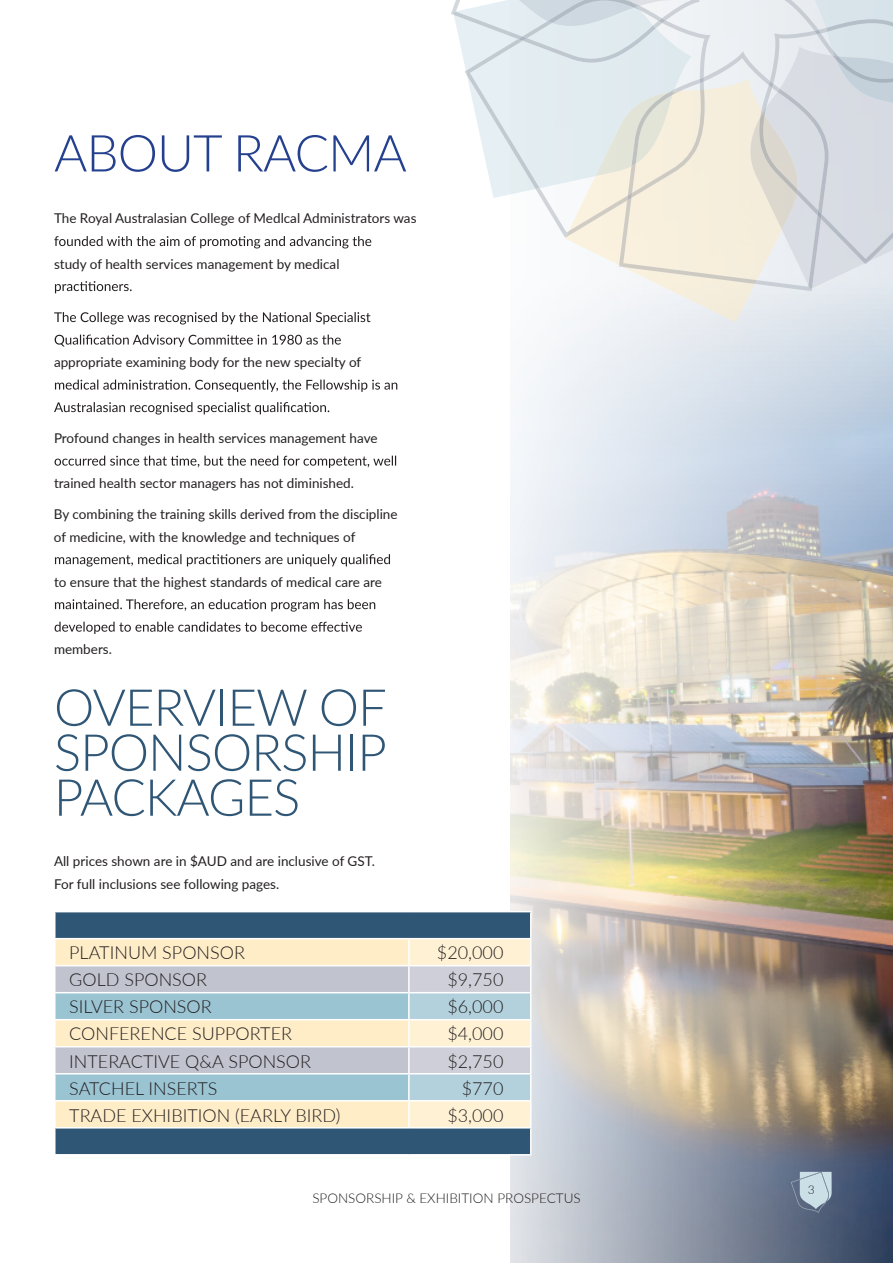
<style>
.page{position:relative;width:893px;height:1263px;background:#fff}
.page>*{position:absolute;margin:0;border:0;box-sizing:border-box;transform-origin:0 0}
.t1{font:300 51px/45px "Lato";letter-spacing:-.02em;color:#305676;text-align:justify}
.t2{font:300 51px "Lato";letter-spacing:-.02em;color:#25408f}
.t3{font:300 18px "Lato";color:#231f20}
.t4{font:13.5px/22.5px "Lato";color:#231f20}
.t5{font:300 13.5px "Lato";color:#231f20}
.t6{font:300 12px "Lato";color:#231f20}
</style>
<div class="page">
<img style="left:510px;top:322px;width:383px;height:941px">
<svg style="left:791px;top:1171px;width:41px;height:42px;background:#9aabba"></svg>
<svg style="left:54px;top:236px;width:317px;height:12px"></svg>
<svg style="left:55px;top:281px;width:77px;height:12px"></svg>
<svg style="left:54px;top:312px;width:316px;height:12px"></svg>
<svg style="left:55px;top:335px;width:286px;height:12px"></svg>
<svg style="left:55px;top:380px;width:342px;height:12px"></svg>
<svg style="left:54px;top:402px;width:275px;height:12px"></svg>
<svg style="left:55px;top:456px;width:341px;height:12px"></svg>
<svg style="left:55px;top:554px;width:335px;height:13px"></svg>
<svg style="left:55px;top:599px;width:320px;height:13px"></svg>
<svg style="left:55px;top:622px;width:307px;height:12px"></svg>
<hr style="left:409px;top:911px;width:122px;height:1px;background:#fff">
<svg style="left:55px;top:912px;width:476px;height:242px;background:#b5c0c1"></svg>
<hr style="left:409px;top:1154px;width:122px;height:1px;background:#fff">
<svg style="left:451px;top:0;width:442px;height:322px"></svg>
<h1 class="t2" style="left:54px;top:118px;width:354px">ABOUT RACMA</h1>
<p class="t4" style="left:54px;top:207px;width:364px">The Royal Australasian College of Medlcal Administrators was</p>
<p class="t4" style="left:54px;top:252px;width:287px">study of health services management by medical</p>
<p class="t4" style="left:54px;top:350px;width:309px">appropriate examining body for the new specialty of</p>
<p class="t4" style="left:54px;top:426px;width:325px">Profound changes in health services management have</p>
<p class="t4" style="left:54px;top:471px;width:301px">trained health sector managers has not diminished.</p>
<p class="t4" style="left:54px;top:502px;width:345px">By combining the training skills derived from the discipline of medicine, with the knowledge and techniques of</p>
<p class="t4" style="left:54px;top:570px;width:329px">to ensure that the highest standards of medical care are</p>
<p class="t4" style="left:54px;top:637px;width:59px">members.</p>
<h1 class="t1" style="left:54px;top:683px;width:334px">OVERVIEW OF SPONSORSHIP PACKAGES</h1>
<p class="t4" style="left:54px;top:849px;width:323px">All prices shown are in $AUD and are inclusive of GST.<br>For full inclusions see following pages.</p>
<h2 class="t3" style="left:69px;top:940px;width:177px">PLATINUM SPONSOR</h2>
<h2 class="t3" style="left:437px;top:940px;width:68px">$20,000</h2>
<h2 class="t3" style="left:69px;top:967px;width:139px">GOLD SPONSOR</h2>
<h2 class="t3" style="left:447px;top:967px;width:58px">$9,750</h2>
<h2 class="t3" style="left:69px;top:994px;width:144px">SILVER SPONSOR</h2>
<h2 class="t3" style="left:447px;top:994px;width:58px">$6,000</h2>
<h2 class="t3" style="left:69px;top:1021px;width:224px">CONFERENCE SUPPORTER</h2>
<h2 class="t3" style="left:447px;top:1021px;width:58px">$4,000</h2>
<h2 class="t3" style="left:69px;top:1048px;width:243px">INTERACTIVE Q&amp;A SPONSOR</h2>
<h2 class="t3" style="left:447px;top:1048px;width:58px">$2,750</h2>
<h2 class="t3" style="left:69px;top:1075px;width:150px">SATCHEL INSERTS</h2>
<h2 class="t3" style="left:462px;top:1075px;width:43px">$770</h2>
<h2 class="t3" style="left:69px;top:1102px;width:273px">TRADE EXHIBITION (EARLY BIRD)</h2>
<h2 class="t3" style="left:447px;top:1102px;width:58px">$3,000</h2>
<p class="t5" style="left:312px;top:1189px;width:270px">SPONSORSHIP &amp; EXHIBITION PROSPECTUS</p>
<p class="t6" style="left:808px;top:1181px;width:8px">3</p>
</div>
